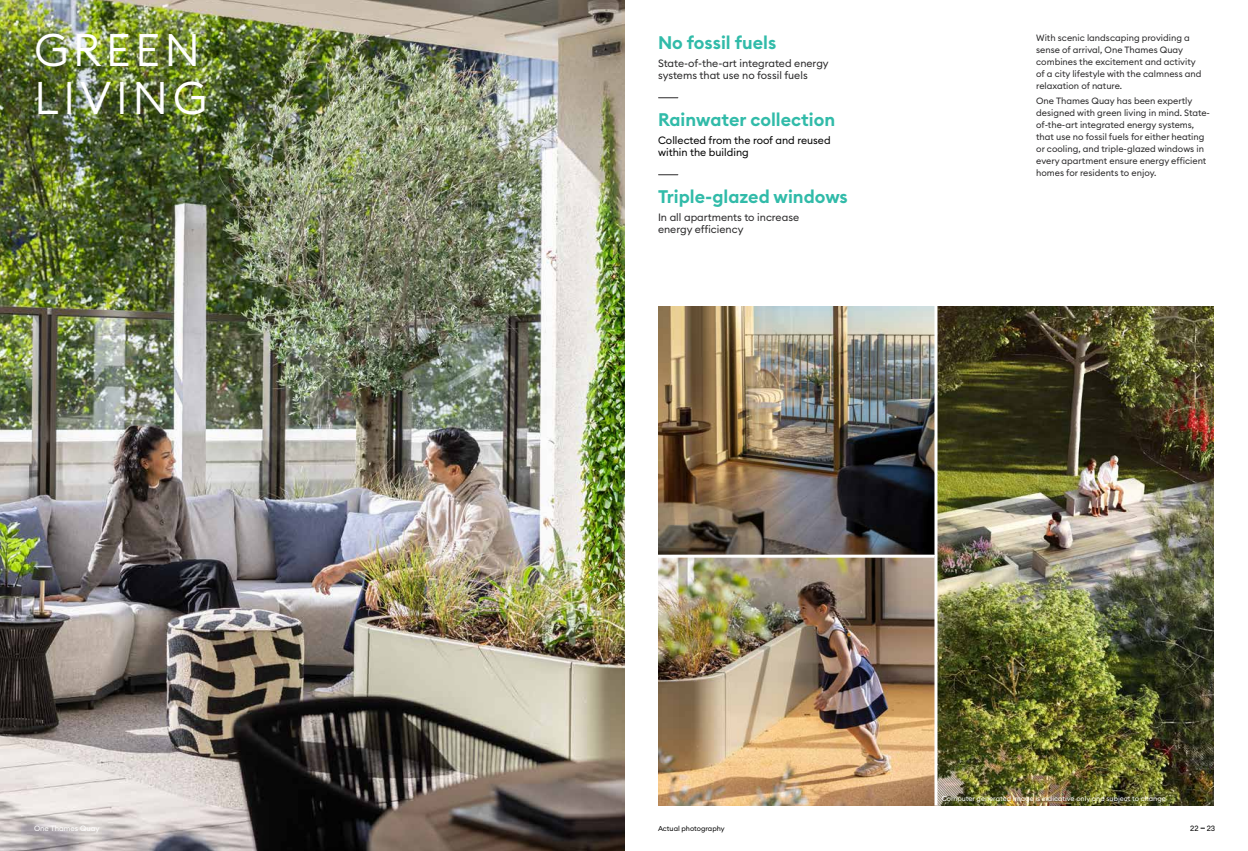
<style>
.page{position:relative;width:1248px;height:851px;background:#fff}
.page>*{position:absolute;margin:0;border:0;box-sizing:border-box;transform-origin:0 0}
.t1{font:300 45px/48px "Euclid Circular B";letter-spacing:.1em;color:#fff}
.t2{font:600 18px "Euclid Circular B";color:#31bba9}
.t3{font:10.5px/12.5px "Euclid Circular B";color:#292829}
.t4{font:10.5px/12.5px "Euclid Circular B";color:#000}
.t5{font:9px/12px "Euclid Circular B";color:#292829}
.t6{font:7.5px "Euclid Circular B";color:#fff}
.t7{font:7.5px "Euclid Circular B";color:#000}
.t8{font:7px "Euclid Circular B";color:#fff}
.t9{font:7px "Euclid Circular B";color:#000}
</style>
<div class="page">
<img style="left:937px;top:306px;width:276px;height:499px">
<img style="left:0;top:0;width:624px;height:850px">
<svg style="left:658px;top:97px;width:19px;height:1px"></svg>
<svg style="left:658px;top:174px;width:19px;height:1px"></svg>
<img style="left:658px;top:306px;width:276px;height:248px">
<img style="left:658px;top:557px;width:276px;height:248px">
<h1 class="t1" style="left:34px;top:25px;width:175px">GREEN<br>LIVING</h1>
<h2 class="t2" style="left:658px;top:31px;width:120px">No fossil fuels</h2>
<p class="t3" style="left:658px;top:57px;width:172px">State-of-the-art integrated energy systems that use no fossil fuels</p>
<h2 class="t2" style="left:658px;top:107px;width:179px">Rainwater collection</h2>
<p class="t4" style="left:658px;top:134px;width:174px">Collected from the roof and reused within the building</p>
<h2 class="t2" style="left:658px;top:184px;width:191px">Triple-glazed windows</h2>
<p class="t3" style="left:658px;top:210px;width:143px">In all apartments to increase energy efficiency</p>
<p class="t5" style="left:1036px;top:32px;width:167px">With scenic landscaping providing a sense of arrival, One Thames Quay combines the excitement and activity of a city lifestyle with the calmness and relaxation of nature.</p>
<p class="t5" style="left:1036px;top:95px;width:175px">One Thames Quay has been expertly designed with green living in mind. State&shy;of-the-art integrated energy systems, that use no fossil fuels for either heating or cooling, and triple-glazed windows in every apartment ensure energy efficient homes for residents to enjoy.</p>
<p class="t8" style="left:941px;top:793px;width:225px">Computer generated image is indicative only and subject to change</p>
<p class="t6" style="left:34px;top:823px;width:67px">One Thames Quay</p>
<p class="t7" style="left:1190px;top:823px;width:26px">22 23</p>
<p class="t9" style="left:658px;top:824px;width:68px">Actual photography</p>
</div>
